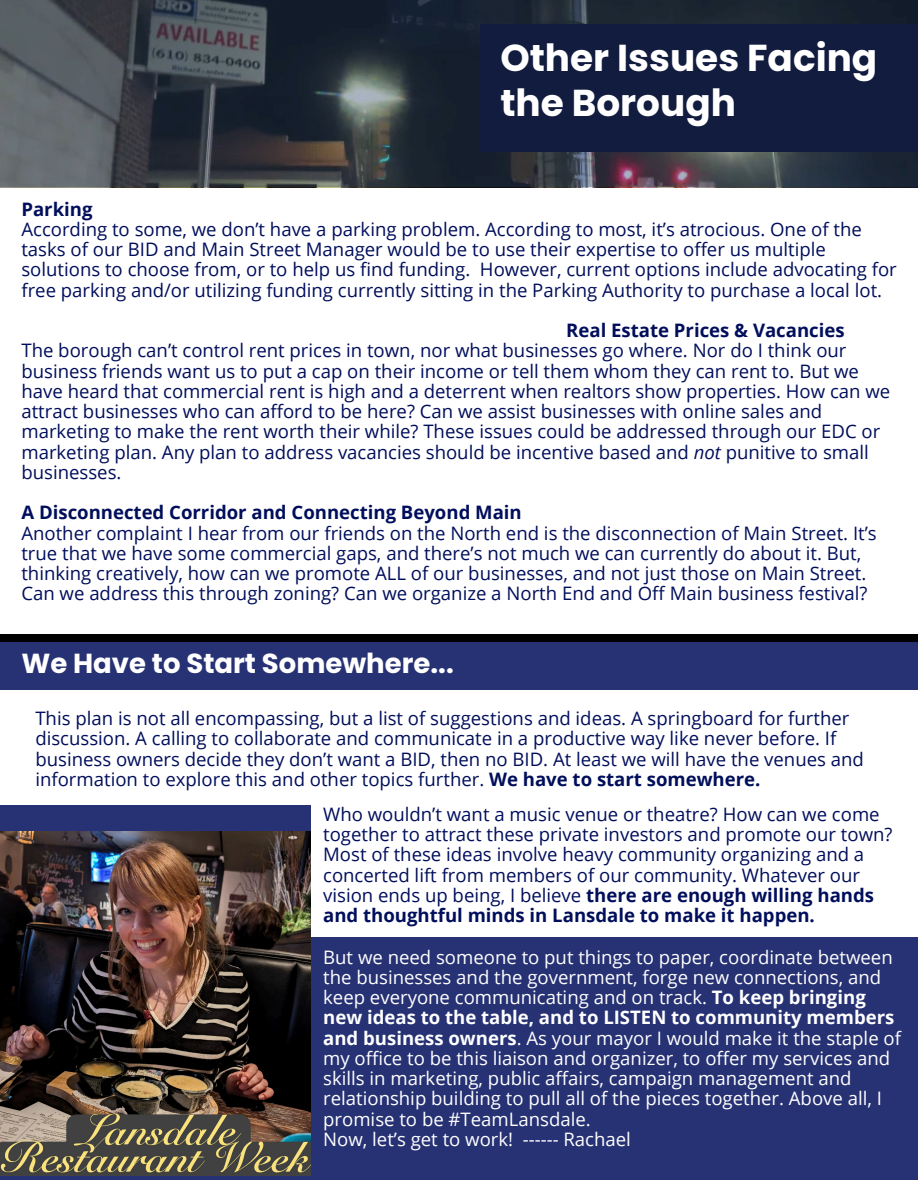
<style>
.page{position:relative;width:918px;height:1188px;background:#fff}
.page>*{position:absolute;margin:0;border:0;box-sizing:border-box;transform-origin:0 0}
.t1{font:700 37.5px/44.4px "Poppins";color:#fff}
.t2{font:700 27.45px "Poppins";color:#fff}
.t3{font:18.6px/20.2px "Open Sans";color:#000e5b}
.t4{font:18.6px/20.2px "Open Sans";color:#fff}
.t5{font:700 18.6px "Open Sans";color:#000e5b}
.s1{font-style:italic}
.s2{font-weight:700}
</style>
<div class="page">
<div style="left:0;top:638px;width:918px;height:52px;background:#273274"></div>
<div style="left:0;top:634px;width:918px;height:8px;background:#000"></div>
<div style="left:0;top:805px;width:310px;height:243px;background:#273274"></div>
<svg style="left:0;top:0;width:918px;height:187px;background:#363d45"></svg>
<div style="left:480px;top:24px;width:438px;height:128px;background:#111c3f"></div>
<div style="left:0;top:937px;width:918px;height:243px;background:#273274"></div>
<img style="left:0;top:831px;width:310px;height:344px">
<p class="t1" style="left:500px;top:36px;width:379px">Other Issues Facing the Borough</p>
<p class="t5" style="left:21px;top:196px;width:73px">Parking</p>
<p class="t3" style="left:21px;top:219px;width:877px">According to some, we don’t have a parking problem. According to most, it’s atrocious. One of the tasks of our BID and Main Street Manager would be to use their expertise to offer us multiple solutions to choose from, or to help us find funding. However, current options include advocating for free parking and/or utilizing funding currently sitting in the Parking Authority to purchase a local lot.</p>
<p class="t5" style="left:566px;top:317px;width:280px">Real Estate Prices &amp; Vacancies</p>
<p class="t3" style="left:21px;top:340px;width:870px">The borough can’t control rent prices in town, nor what businesses go where. Nor do I think our business friends want us to put a cap on their income or tell them whom they can rent to. But we have heard that commercial rent is high and a deterrent when realtors show properties. How can we attract businesses who can afford to be here? Can we assist businesses with online sales and marketing to make the rent worth their while? These issues could be addressed through our EDC or marketing plan. Any plan to address vacancies should be incentive based and <span class="s1">not</span> punitive to small businesses.</p>
<p class="t5" style="left:21px;top:500px;width:502px">A Disconnected Corridor and Connecting Beyond Main</p>
<h2 class="t3" style="left:21px;top:522px;width:857px">Another complaint I hear from our friends on the North end is the disconnection of Main Street. It’s true that we have some commercial gaps, and there’s not much we can currently do about it. But, thinking creatively, how can we promote ALL of our businesses, and not just those on Main Street.<br>Can we address this through zoning? Can we organize a North End and Off Main business festival?</h2>
<p class="t2" style="left:21px;top:644px;width:434px">We Have to Start Somewhere...</p>
<h1 class="t3" style="left:35px;top:708px;width:830px">This plan is not all encompassing, but a list of suggestions and ideas. A springboard for further discussion. A calling to collaborate and communicate in a productive way like never before. If business owners decide they don’t want a BID, then no BID. At least we will have the venues and information to explore this and other topics further. <span class="s2">We have to start somewhere.</span></h1>
<p class="t3" style="left:323px;top:804px;width:571px">Who wouldn’t want a music venue or theatre? How can we come together to attract these private investors and promote our town?<br>Most of these ideas involve heavy community organizing and a concerted lift from members of our community. Whatever our vision ends up being, I believe <span class="s2">there are enough willing hands and thoughtful minds in Lansdale to make it happen.</span></p>
<p class="t4" style="left:323px;top:946px;width:579px">But we need someone to put things to paper, coordinate between the businesses and the government, forge new connections, and keep everyone communicating and on track. <span class="s2">To keep bringing new ideas to the table, and to LISTEN to community members and business owners</span>. As your mayor I would make it the staple of my office to be this liaison and organizer, to offer my services and skills in marketing, public affairs, campaign management and relationship building to pull all of the pieces together. Above all, I promise to be #TeamLansdale.</p>
<p class="t4" style="left:323px;top:1129px;width:309px">Now, let’s get to work! ------ Rachael</p>
</div>
